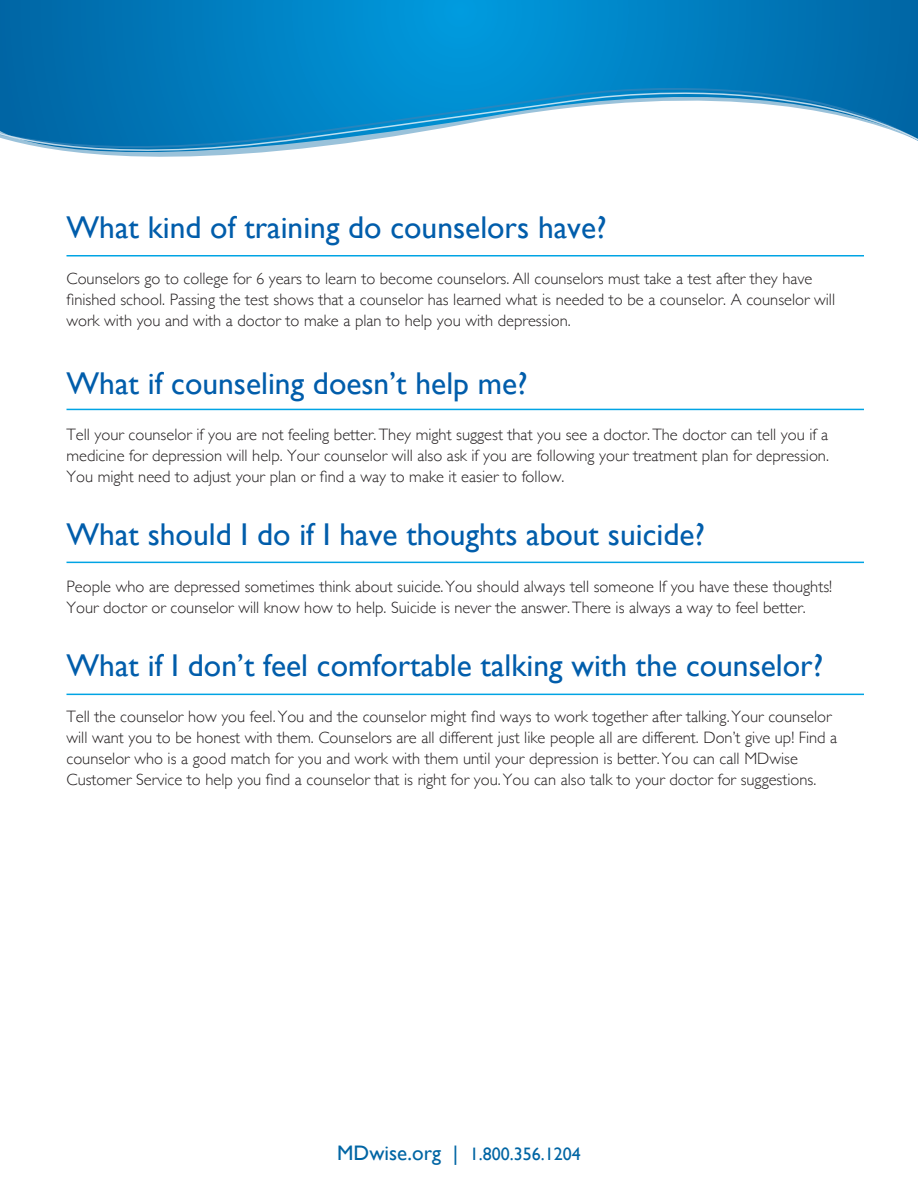
<style>
.page{position:relative;width:918px;height:1188px;background:#fff}
.page>*{position:absolute;margin:0;border:0;box-sizing:border-box;transform-origin:0 0}
.t1{font:31.5px "Gill Sans";color:#015dab}
.t2{font:18px "Gill Sans";color:#0065a4}
.t3{font:300 16.5px/21px "Gill Sans";color:#231f20}
.s1{font-size:21px}
</style>
<div class="page">
<hr style="left:67px;top:255px;width:797px;height:2px;background:#00a4e4">
<hr style="left:67px;top:409px;width:797px;height:1px;background:#00a4e4">
<hr style="left:67px;top:562px;width:797px;height:1px;background:#00a4e4">
<hr style="left:67px;top:694px;width:797px;height:1px;background:#00a4e4">
<svg style="left:0;top:0;width:918px;height:157px;background:#0d85c3"></svg>
<svg style="left:0;top:85px;width:918px;height:6px;background:#017dbe"></svg>
<svg style="left:0;top:91px;width:918px;height:61px"></svg>
<p class="t1" style="left:67px;top:209px;width:542px">What kind of training do counselors have?</p>
<p class="t3" style="left:67px;top:268px;width:770px">Counselors go to college for 6 years to learn to become counselors. All counselors must take a test after they have finished school. Passing the test shows that a counselor has learned what is needed to be a counselor. A counselor will work with you and with a doctor to make a plan to help you with depression.</p>
<p class="t1" style="left:67px;top:365px;width:463px">What if counseling doesn’t help me?</p>
<p class="t3" style="left:67px;top:424px;width:764px;text-align:justify">Tell your counselor if you are not feeling better. They might suggest that you see a doctor. The doctor can tell you if a medicine for depression will help. Your counselor will also ask if you are following your treatment plan for depression.<br>You might need to adjust your plan or find a way to make it easier to follow.</p>
<p class="t1" style="left:67px;top:516px;width:640px">What should I do if I have thoughts about suicide?</p>
<p class="t3" style="left:67px;top:575px;width:767px">People who are depressed sometimes think about suicide. You should always tell someone If you have these thoughts!<br>Your doctor or counselor will know how to help. Suicide is never the answer. There is always a way to feel better.</p>
<p class="t1" style="left:67px;top:647px;width:758px">What if I don’t feel comfortable talking with the counselor?</p>
<p class="t3" style="left:67px;top:706px;width:772px">Tell the counselor how you feel. You and the counselor might find ways to work together after talking. Your counselor will want you to be honest with them. Counselors are all different just like people all are different. Don’t give up! Find a counselor who is a good match for you and work with them until your depression is better. You can call MDwise Customer Service to help you find a counselor that is right for you. You can also talk to your doctor for suggestions.</p>
<p class="t2" style="left:337px;top:1144px;width:245px"><span class="s1">MDwise.org |</span> 1.800.356.1204</p>
</div>
